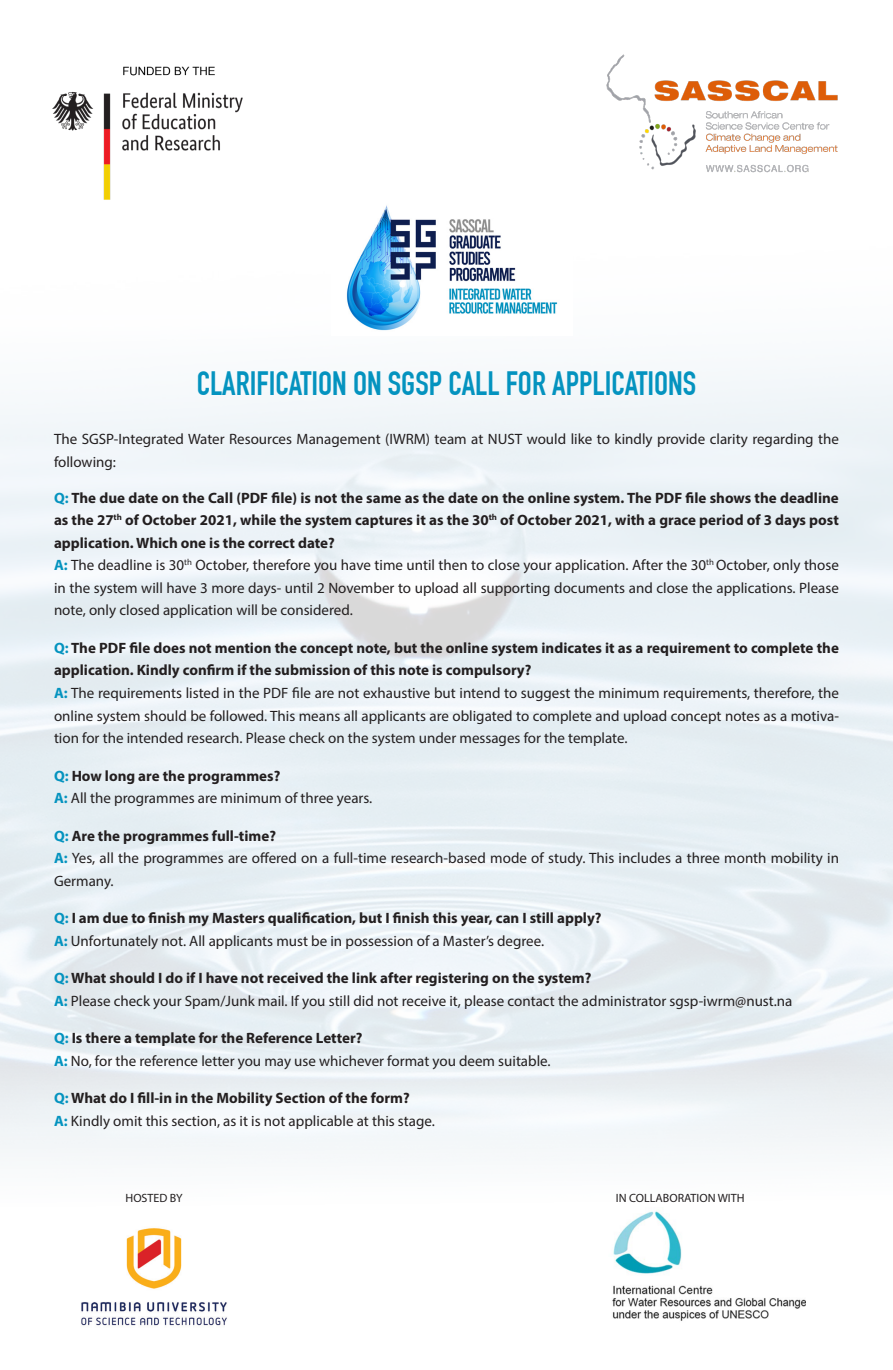
<style>
.page{position:relative;width:893px;height:1370px;background:#fff}
.page>*{position:absolute;margin:0;border:0;box-sizing:border-box;transform-origin:0 0}
.t1{font:700 33px "DIN Condensed";color:#0493bf}
.t2{font:15px/22.5px "Myriad Pro";color:#231f20}
.t3{font:700 15px/22.5px "Myriad Pro";color:#231f20;text-align:justify}
.t4{font:12px "Myriad Pro";color:#231f20}
.s1{color:#0493bf}
.s2{font-weight:700;color:#0493bf}
</style>
<div class="page">
<img style="left:606px;top:54px;width:232px;height:119px">
<img style="left:52px;top:66px;width:191px;height:134px">
<img style="left:346px;top:204px;width:214px;height:127px">
<img style="left:612px;top:1211px;width:193px;height:110px">
<img style="left:80px;top:1227px;width:148px;height:101px">
<p class="t1" style="left:197px;top:364px;width:501px">CLARIFICATION ON SGSP CALL FOR APPLICATIONS</p>
<p class="t2" style="left:54px;top:428px;width:786px">The SGSP-Integrated Water Resources Management (IWRM) team at NUST would like to kindly provide clarity regarding the following:</p>
<p class="t3" style="left:54px;top:486px;width:786px"><span class="s1">Q:</span> The due date on the Call (PDF file) is not the same as the date on the online system. The PDF file shows the deadline as the 27<sup>th</sup> of October 2021, while the system captures it as the 30<sup>th</sup> of October 2021, with a grace period of 3 days post application. Which one is the correct date?</p>
<p class="t2" style="left:54px;top:554px;width:786px;text-align:justify"><span class="s2">A:</span> The deadline is 30<sup>th</sup> October, therefore you have time until then to close your application. After the 30<sup>th</sup> October, only those in the system will have 3 more days- until 2 November to upload all supporting documents and close the applications. Please note, only closed application will be considered.</p>
<p class="t3" style="left:54px;top:636px;width:786px"><span class="s1">Q:</span> The PDF file does not mention the concept note, but the online system indicates it as a requirement to complete the application. Kindly confirm if the submission of this note is compulsory?</p>
<p class="t2" style="left:54px;top:681px;width:786px;text-align:justify"><span class="s2">A:</span> The requirements listed in the PDF file are not exhaustive but intend to suggest the minimum requirements, therefore, the online system should be followed. This means all applicants are obligated to complete and upload concept notes as a motiva&shy;tion for the intended research. Please check on the system under messages for the template.</p>
<p class="t3" style="left:54px;top:763px;width:228px"><span class="s1">Q:</span> How long are the programmes?</p>
<p class="t2" style="left:54px;top:786px;width:320px"><span class="s2">A:</span> All the programmes are minimum of three years.</p>
<p class="t3" style="left:54px;top:823px;width:223px"><span class="s1">Q:</span> Are the programmes full-time?</p>
<p class="t2" style="left:54px;top:846px;width:786px"><span class="s2">A:</span> Yes, all the programmes are offered on a full-time research-based mode of study. This includes a three month mobility in<br>Germany.</p>
<p class="t3" style="left:54px;top:906px;width:549px"><span class="s1">Q:</span> I am due to finish my Masters qualification, but I finish this year, can I still apply?</p>
<p class="t2" style="left:54px;top:929px;width:492px"><span class="s2">A:</span> Unfortunately not. All applicants must be in possession of a Master’s degree.</p>
<p class="t3" style="left:54px;top:966px;width:539px"><span class="s1">Q:</span> What should I do if I have not received the link after registering on the system?</p>
<p class="t2" style="left:54px;top:989px;width:740px"><span class="s2">A:</span> Please check your Spam/Junk mail. If you still did not receive it, please contact the administrator sgsp-iwrm@nust.na</p>
<p class="t3" style="left:54px;top:1026px;width:310px"><span class="s1">Q:</span> Is there a template for the Reference Letter?</p>
<p class="t2" style="left:54px;top:1049px;width:498px"><span class="s2">A:</span> No, for the reference letter you may use whichever format you deem suitable.</p>
<p class="t3" style="left:54px;top:1086px;width:357px"><span class="s1">Q:</span> What do I fill-in in the Mobility Section of the form?</p>
<p class="t2" style="left:54px;top:1109px;width:382px"><span class="s2">A:</span> Kindly omit this section, as it is not applicable at this stage.</p>
<p class="t4" style="left:126px;top:1189px;width:59px">HOSTED BY</p>
<p class="t4" style="left:616px;top:1189px;width:130px">IN COLLABORATION WITH</p>
</div>
